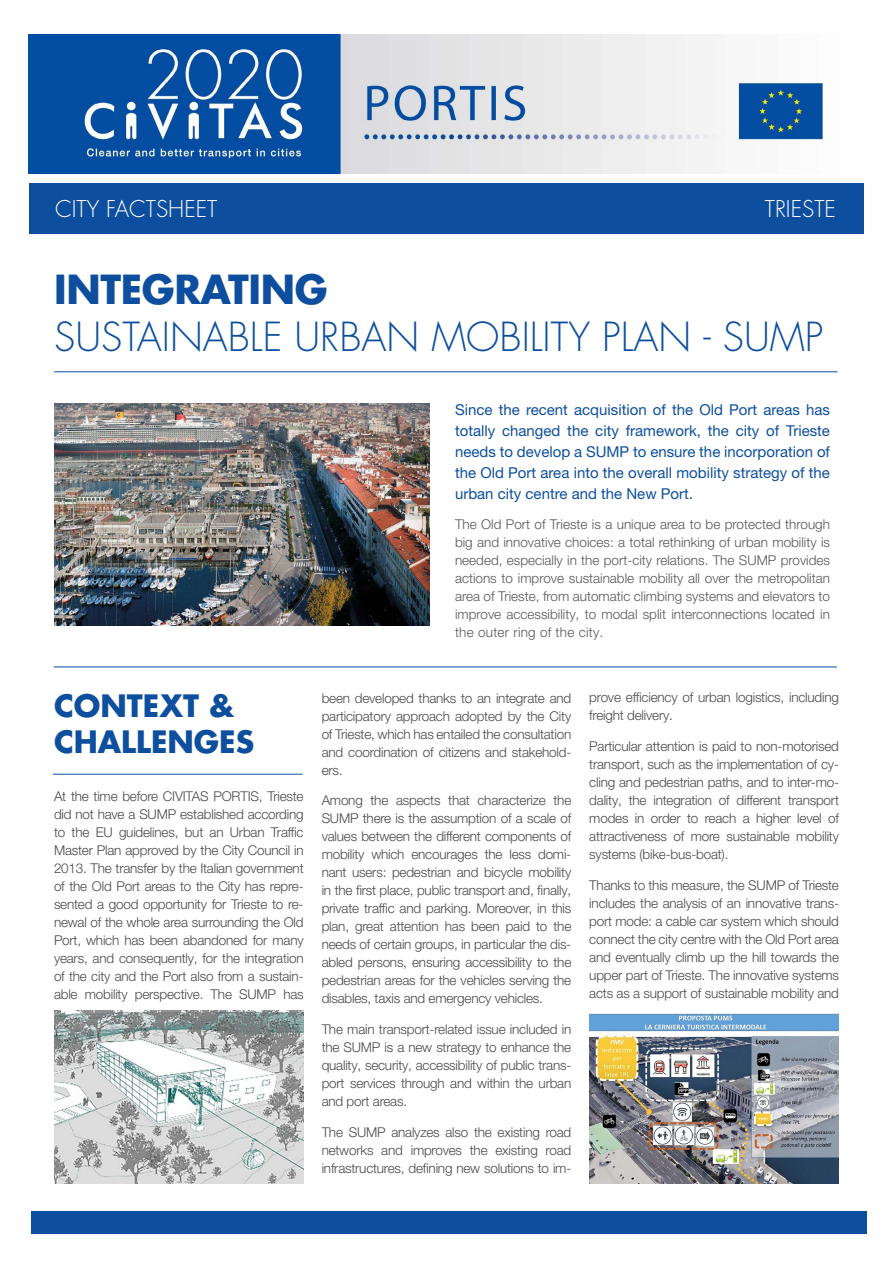
<style>
.page{position:relative;width:893px;height:1263px;background:#fff}
.page>*{position:absolute;margin:0;border:0;box-sizing:border-box;transform-origin:0 0}
.t1{font:300 39px "Futura";color:#0d4f9e}
.t2{font:700 39px "Futura";letter-spacing:-.01em;color:#0d4f9e}
.t3{font:700 30px/36px "Futura";color:#0d4f9e}
.t4{font:300 22.5px "Futura";color:#fff}
.t5{font:15px/21px "Helvetica Neue LT Pro";color:#0d4f9e;text-align:justify}
.t6{font:300 13.5px/18px "Helvetica Neue LT Pro";letter-spacing:-.015em;color:#4a4a49;text-align:justify}
.t7{font:300 13.5px/18px "Helvetica Neue LT Pro";color:#575756;text-align:justify}
</style>
<div class="page">
<hr style="left:54px;top:371px;width:783px;height:1px;background:#034da2">
<hr style="left:54px;top:666px;width:783px;height:1px;background:#034da2">
<div style="left:31px;top:1211px;width:835px;height:22px;background:#0d4f9e"></div>
<img style="left:29px;top:34px;width:795px;height:139px">
<div style="left:29px;top:184px;width:835px;height:50px;background:#0d4f9e"></div>
<img style="left:54px;top:403px;width:375px;height:222px">
<hr style="left:53px;top:774px;width:250px;height:1px;background:#0d4f9e">
<img style="left:589px;top:1013px;width:250px;height:170px">
<img style="left:54px;top:1010px;width:250px;height:173px">
<h3 class="t4" style="left:55px;top:195px;width:164px">CITY FACTSHEET</h3>
<h3 class="t4" style="left:765px;top:195px;width:73px">TRIESTE</h3>
<h1 class="t2" style="left:54px;top:264px;width:275px">INTEGRATING</h1>
<h1 class="t1" style="left:54px;top:313px;width:770px">SUSTAINABLE URBAN MOBILITY PLAN - SUMP</h1>
<p class="t5" style="left:455px;top:399px;width:377px">Since the recent acquisition of the Old Port areas has totally changed the city framework, the city of Trieste needs to develop a SUMP to ensure the incorporation of the Old Port area into the overall mobility strategy of the urban city centre and the New Port.</p>
<p class="t7" style="left:455px;top:515px;width:377px">The Old Port of Trieste is a unique area to be protected through big and innovative choices: a total rethinking of urban mobility is needed, especially in the port-city relations. The SUMP provides actions to improve sustainable mobility all over the metropolitan area of Trieste, from automatic climbing systems and elevators to improve accessibility, to modal split interconnections located in the outer ring of the city.</p>
<h2 class="t3" style="left:54px;top:687px;width:202px">CONTEXT &amp;<br>CHALLENGES</h2>
<p class="t6" style="left:54px;top:786px;width:251px">At the time before CIVITAS PORTIS, Trieste did not have a SUMP established according to the EU guidelines, but an Urban Traffic Master Plan approved by the City Council in 2013. The transfer by the Italian government of the Old Port areas to the City has repre&shy;sented a good opportunity for Trieste to re&shy;newal of the whole area surrounding the Old Port, which has been abandoned for many years, and consequently, for the integration of the city and the Port also from a sustain&shy;able mobility perspective. The SUMP has</p>
<p class="t6" style="left:322px;top:688px;width:251px">been developed thanks to an integrate and participatory approach adopted by the City of Trieste, which has entailed the consultation and coordination of citizens and stakehold&shy;ers.</p>
<p class="t6" style="left:322px;top:791px;width:251px">Among the aspects that characterize the SUMP there is the assumption of a scale of values between the different components of mobility which encourages the less domi&shy;nant users: pedestrian and bicycle mobility in the first place, public transport and, finally, private traffic and parking. Moreover, in this plan, great attention has been paid to the needs of certain groups, in particular the dis&shy;abled persons, ensuring accessibility to the pedestrian areas for the vehicles serving the disables, taxis and emergency vehicles.</p>
<p class="t6" style="left:322px;top:1020px;width:251px">The main transport-related issue included in the SUMP is a new strategy to enhance the quality, security, accessibility of public trans&shy;port services through and within the urban and port areas.</p>
<p class="t6" style="left:322px;top:1123px;width:251px">The SUMP analyzes also the existing road networks and improves the existing road infrastructures, defining new solutions to im-</p>
<p class="t6" style="left:589px;top:688px;width:251px">prove efficiency of urban logistics, including freight delivery.</p>
<p class="t6" style="left:589px;top:737px;width:251px">Particular attention is paid to non-motorised transport, such as the implementation of cy&shy;cling and pedestrian paths, and to inter-mo&shy;dality, the integration of different transport modes in order to reach a higher level of attractiveness of more sustainable mobility systems (bike-bus-boat).</p>
<p class="t6" style="left:589px;top:876px;width:251px">Thanks to this measure, the SUMP of Trieste includes the analysis of an innovative trans&shy;port mode: a cable car system which should connect the city centre with the Old Port area and eventually climb up the hill towards the upper part of Trieste. The innovative systems acts as a support of sustainable mobility and</p>
</div>
